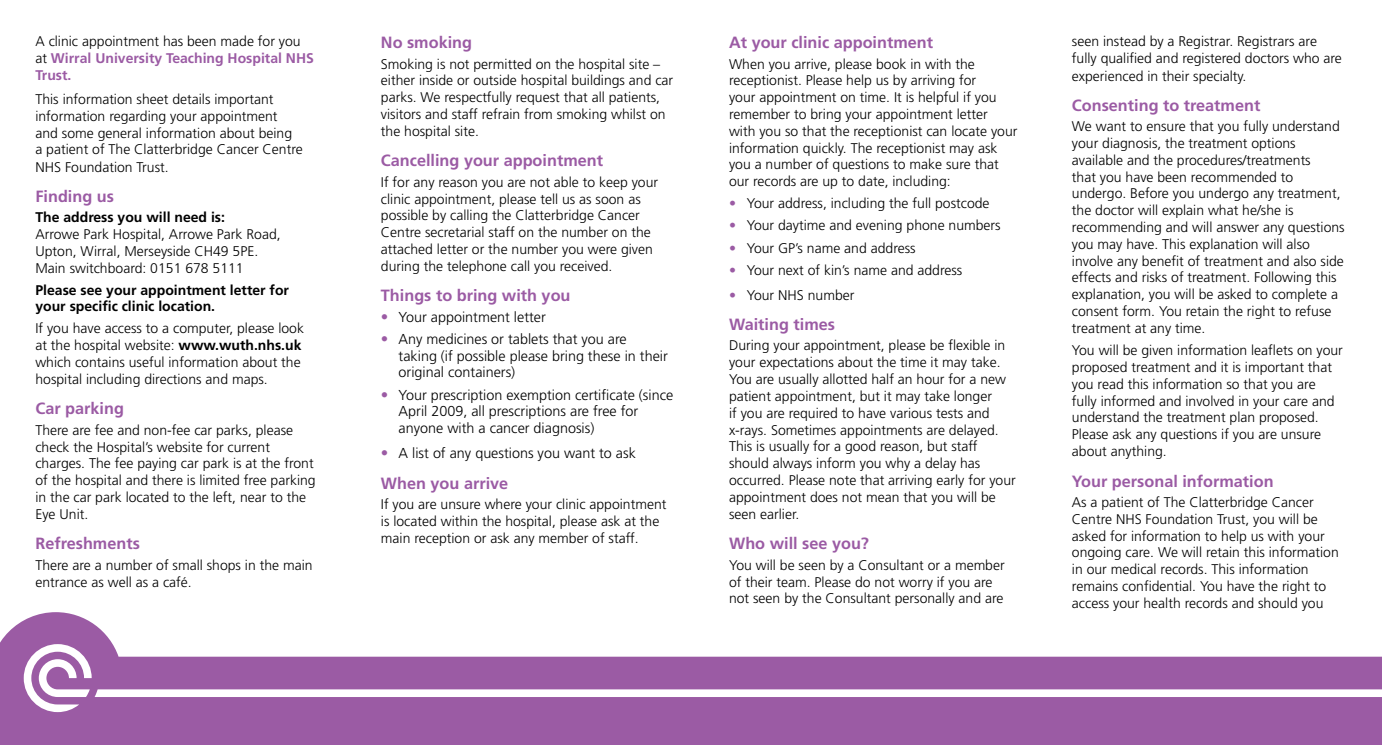
<style>
.page{position:relative;width:1382px;height:745px;background:#fff}
.page>*{position:absolute;margin:0;border:0;box-sizing:border-box;transform-origin:0 0}
.t1{font:700 16.25px "Frutiger";color:#9b5ba4}
.t2{font:300 14.38px/16.8px "Frutiger";color:#000}
.t3{font:300 14px/16.9px "Frutiger";color:#000}
.t4{font:700 14px/16.8px "Frutiger";color:#000}
.t5{font:700 14px/16.8px "Frutiger";color:#9b5ba4}
.s1{font-weight:300;color:#000}
.s2{font-weight:700}
.s3{font-size:15px;color:#9b5ba4}
.s4{color:#9b5ba4}
</style>
<div class="page">
<svg style="left:0;top:612px;width:1382px;height:132px;fill:#9b5ba4"></svg>
<svg style="left:24px;top:643px;width:1358px;height:68px"></svg>
<p class="t5" style="left:35px;top:33px;width:280px"><span class="s1">A clinic appointment has been made for you at</span> Wirral University Teaching Hospital NHS<br>Trust.</p>
<p class="t3" style="left:35px;top:91px;width:269px">This information sheet details important information regarding your appointment and some general information about being<br>a patient of The Clatterbridge Cancer Centre NHS Foundation Trust.</p>
<p class="t1" style="left:35px;top:186px;width:80px">Finding us</p>
<p class="t4" style="left:35px;top:209px;width:191px">The address you will need is:</p>
<p class="t3" style="left:35px;top:225px;width:247px">Arrowe Park Hospital, Arrowe Park Road,<br>Upton, Wirral, Merseyside CH49 5PE.<br>Main switchboard: 0151 678 5111</p>
<p class="t4" style="left:35px;top:281px;width:255px">Please see your appointment letter for your specific clinic location.</p>
<p class="t3" style="left:35px;top:320px;width:270px">If you have access to a computer, please look at the hospital website: <span class="s2">www.wuth.nhs.uk </span>which contains useful information about the hospital including directions and maps.</p>
<p class="t1" style="left:35px;top:399px;width:90px">Car parking</p>
<p class="t3" style="left:35px;top:421px;width:282px">There are fee and non-fee car parks, please check the Hospital’s website for current charges. The fee paying car park is at the front of the hospital and there is limited free parking in the car park located to the left, near to the Eye Unit.</p>
<p class="t1" style="left:35px;top:533px;width:106px">Refreshments</p>
<p class="t3" style="left:35px;top:556px;width:279px;line-height:17.2px">There are a number of small shops in the main entrance as well as a café.</p>
<p class="t1" style="left:381px;top:33px;width:93px">No smoking</p>
<p class="t3" style="left:381px;top:55px;width:294px">Smoking is not permitted on the hospital site – either inside or outside hospital buildings and car parks. We respectfully request that all patients, visitors and staff refrain from smoking whilst on the hospital site.</p>
<p class="t1" style="left:381px;top:151px;width:224px">Cancelling your appointment</p>
<p class="t3" style="left:381px;top:173px;width:279px">If for any reason you are not able to keep your clinic appointment, please tell us as soon as possible by calling the Clatterbridge Cancer Centre secretarial staff on the number on the attached letter or the number you were given during the telephone call you received.</p>
<p class="t1" style="left:381px;top:286px;width:191px">Things to bring with you</p>
<p class="t2" style="left:381px;top:308px;width:166px"><span class="s3">•</span> Your appointment letter</p>
<p class="t2" style="left:399px;top:330px;width:271px;text-indent:-18px"><span class="s3">•</span> Any medicines or tablets that you are taking (if possible please bring these in their original containers)</p>
<p class="t2" style="left:399px;top:386px;width:276px;text-indent:-18px"><span class="s3">•</span> Your prescription exemption certificate (since<br>April 2009, all prescriptions are free for anyone with a cancer diagnosis)</p>
<p class="t2" style="left:381px;top:444px;width:256px"><span class="s3">•</span> A list of any questions you want to ask</p>
<p class="t1" style="left:381px;top:473px;width:129px">When you arrive</p>
<p class="t3" style="left:381px;top:495px;width:287px">If you are unsure where your clinic appointment is located within the hospital, please ask at the main reception or ask any member of staff.</p>
<p class="t1" style="left:729px;top:33px;width:206px">At your clinic appointment</p>
<p class="t3" style="left:729px;top:55px;width:290px">When you arrive, please book in with the receptionist. Please help us by arriving for<br>your appointment on time. It is helpful if you remember to bring your appointment letter with you so that the receptionist can locate your information quickly. The receptionist may ask you a number of questions to make sure that our records are up to date, including:</p>
<p class="t3" style="left:729px;top:195px;width:262px"><span class="s4">•</span> Your address, including the full postcode</p>
<p class="t3" style="left:729px;top:217px;width:273px"><span class="s4">•</span> Your daytime and evening phone numbers</p>
<p class="t3" style="left:729px;top:239px;width:188px"><span class="s4">•</span> Your GP’s name and address</p>
<p class="t3" style="left:729px;top:261px;width:235px"><span class="s4">•</span> Your next of kin’s name and address</p>
<p class="t3" style="left:729px;top:286px;width:127px"><span class="s4">•</span> Your NHS number</p>
<p class="t1" style="left:729px;top:315px;width:107px">Waiting times</p>
<p class="t3" style="left:729px;top:337px;width:288px">During your appointment, please be flexible in your expectations about the time it may take.<br>You are usually allotted half an hour for a new patient appointment, but it may take longer<br>if you are required to have various tests and x-rays. Sometimes appointments are delayed.<br>This is usually for a good reason, but staff should always inform you why a delay has occurred. Please note that arriving early for your appointment does not mean that you will be seen earlier.</p>
<p class="t1" style="left:729px;top:533px;width:141px">Who will see you?</p>
<p class="t3" style="left:729px;top:556px;width:277px">You will be seen by a Consultant or a member of their team. Please do not worry if you are not seen by the Consultant personally and are</p>
<p class="t3" style="left:1072px;top:33px;width:271px">seen instead by a Registrar. Registrars are fully qualified and registered doctors who are experienced in their specialty.</p>
<p class="t1" style="left:1072px;top:95px;width:190px">Consenting to treatment</p>
<p class="t3" style="left:1072px;top:118px;width:274px">We want to ensure that you fully understand your diagnosis, the treatment options available and the procedures/treatments<br>that you have been recommended to undergo. Before you undergo any treatment, the doctor will explain what he/she is recommending and will answer any questions you may have. This explanation will also involve any benefit of treatment and also side effects and risks of treatment. Following this explanation, you will be asked to complete a consent form. You retain the right to refuse treatment at any time.</p>
<p class="t3" style="left:1072px;top:341px;width:272px">You will be given information leaflets on your proposed treatment and it is important that you read this information so that you are fully informed and involved in your care and understand the treatment plan proposed.<br>Please ask any questions if you are unsure about anything.</p>
<p class="t1" style="left:1072px;top:471px;width:203px">Your personal information</p>
<p class="t3" style="left:1072px;top:493px;width:268px">As a patient of The Clatterbridge Cancer Centre NHS Foundation Trust, you will be asked for information to help us with your ongoing care. We will retain this information in our medical records. This information remains confidential. You have the right to access your health records and should you</p>
</div>
